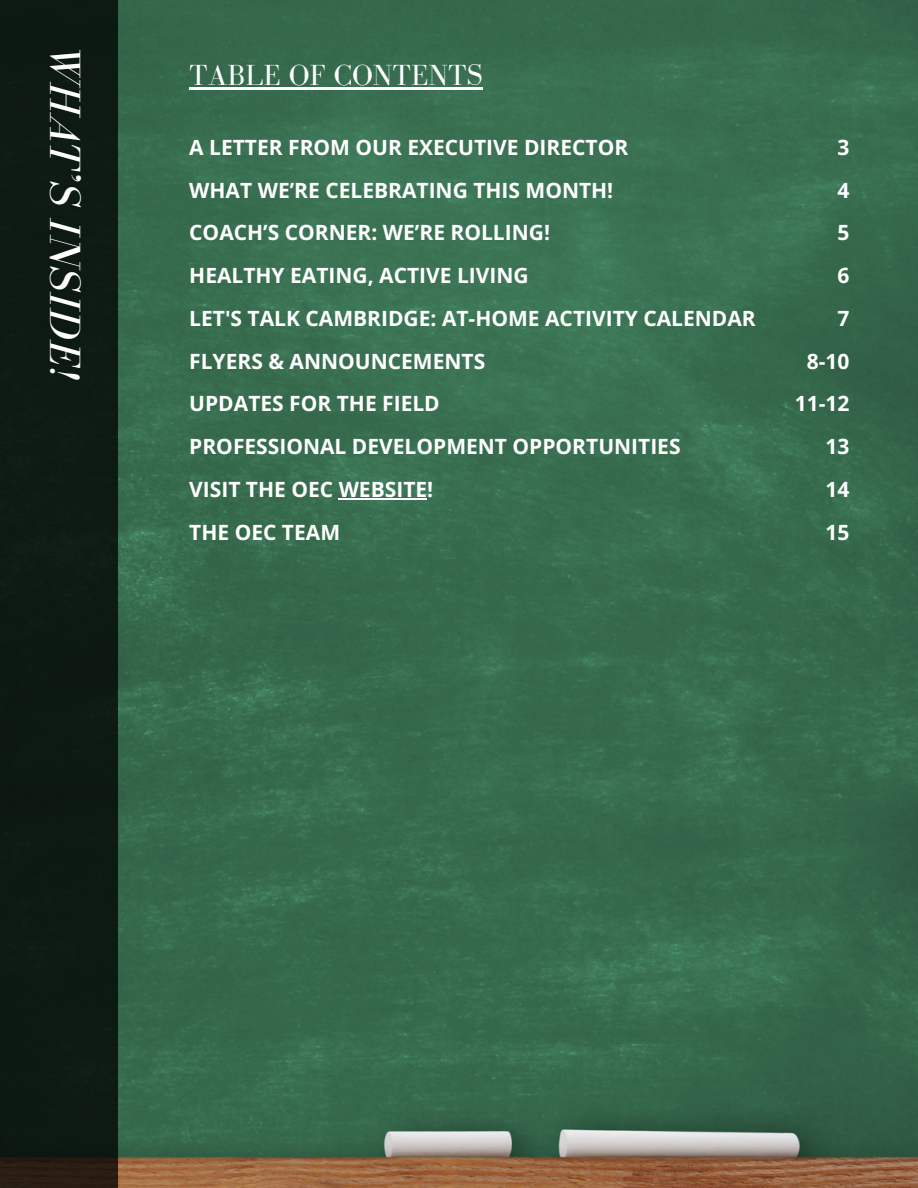
<style>
.page{position:relative;width:918px;height:1188px;background:#fff}
.page>*{position:absolute;margin:0;border:0;box-sizing:border-box;transform-origin:0 0}
.t1{font:italic 45px "Bodoni FLF";color:#fff}
.t2{font:30px "Bodoni FLF";color:#fff}
.t3{font:700 21px "Open Sans";color:#fff}
</style>
<div class="page">
<img style="left:118px;top:0;width:800px;height:1188px">
<div style="left:0;top:0;width:118px;height:1188px;background:#0d1a12"></div>
<hr style="left:339px;top:498px;width:88px;height:1px;background:#fff">
<hr style="left:189px;top:88px;width:294px;height:2px;background:#fff">
<p class="t1" style="left:89px;top:44px;width:338px;rotate:90deg">WHAT’S INSIDE!</p>
<p class="t2" style="left:189px;top:59px;width:295px">TABLE OF CONTENTS</p>
<p class="t3" style="left:189px;top:132px;width:440px">A LETTER FROM OUR EXECUTIVE DIRECTOR</p>
<h1 class="t3" style="left:189px;top:175px;width:426px">WHAT WE’RE CELEBRATING THIS MONTH!</h1>
<h2 class="t3" style="left:189px;top:218px;width:362px">COACH’S CORNER: WE’RE ROLLING!</h2>
<p class="t3" style="left:189px;top:261px;width:341px">HEALTHY EATING, ACTIVE LIVING</p>
<p class="t3" style="left:189px;top:303px;width:568px">LET'S TALK CAMBRIDGE: AT-HOME ACTIVITY CALENDAR</p>
<p class="t3" style="left:189px;top:346px;width:297px">FLYERS &amp; ANNOUNCEMENTS</p>
<p class="t3" style="left:189px;top:389px;width:252px">UPDATES FOR THE FIELD</p>
<p class="t3" style="left:189px;top:432px;width:493px">PROFESSIONAL DEVELOPMENT OPPORTUNITIES</p>
<p class="t3" style="left:189px;top:474px;width:245px">VISIT THE OEC WEBSITE!</p>
<p class="t3" style="left:189px;top:517px;width:152px">THE OEC TEAM</p>
<p class="t3" style="left:838px;top:132px;width:13px">3</p>
<p class="t3" style="left:838px;top:175px;width:13px">4</p>
<p class="t3" style="left:838px;top:218px;width:13px">5</p>
<p class="t3" style="left:838px;top:261px;width:13px">6</p>
<p class="t3" style="left:838px;top:303px;width:13px">7</p>
<p class="t3" style="left:807px;top:346px;width:44px">8-10</p>
<p class="t3" style="left:795px;top:389px;width:56px">11-12</p>
<p class="t3" style="left:826px;top:432px;width:25px">13</p>
<p class="t3" style="left:826px;top:474px;width:25px">14</p>
<p class="t3" style="left:826px;top:517px;width:25px">15</p>
</div>
